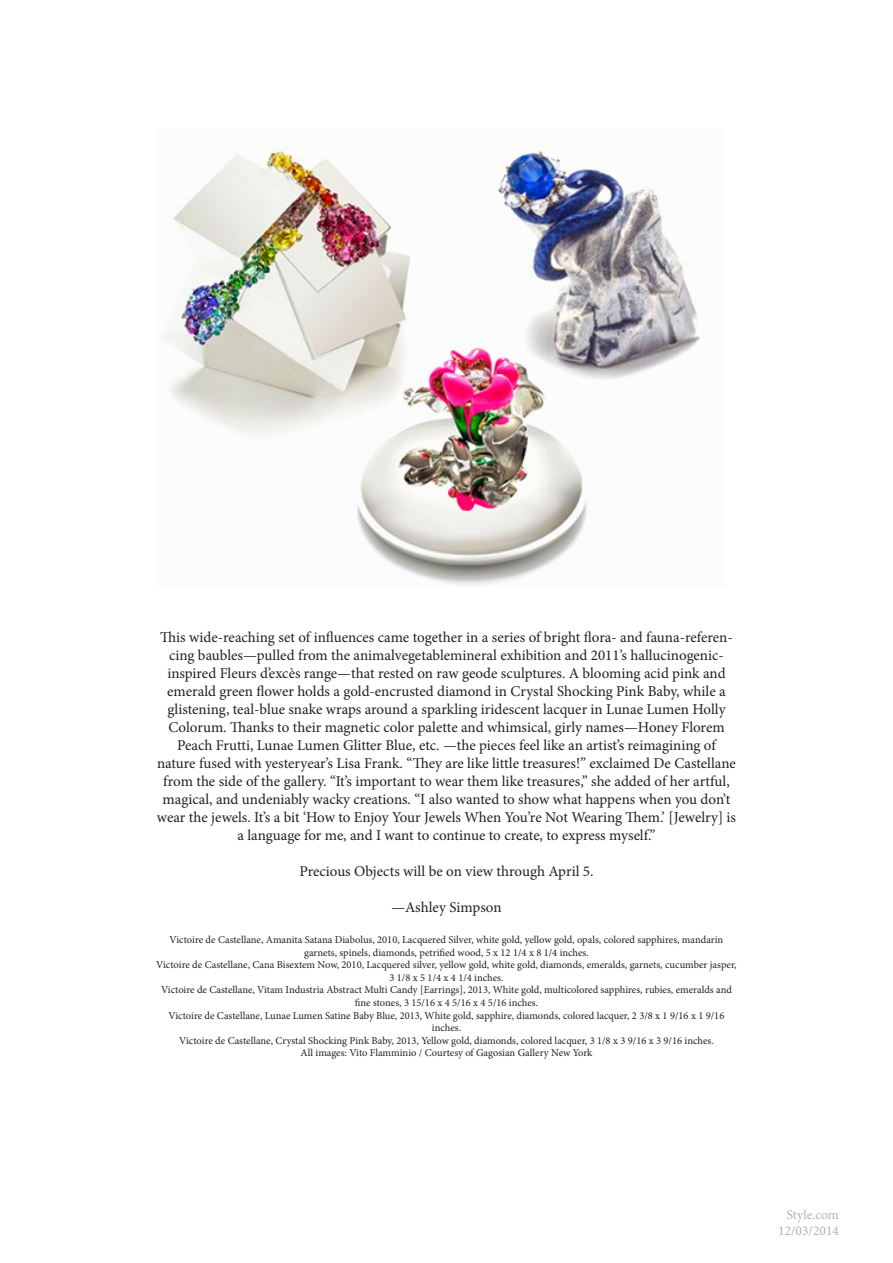
<style>
.page{position:relative;width:893px;height:1263px;background:#fff}
.page>*{position:absolute;margin:0;border:0;box-sizing:border-box;transform-origin:0 0}
.t1{font:15px/18px "Minion Pro";color:#231f20;text-align:center}
.t2{font:13.5px "Minion Pro";color:#b2b3b7}
.t3{font:10.5px/12.6px "Minion Pro";color:#231f20;text-align:center}
</style>
<div class="page">
<img style="left:162px;top:147px;width:539px;height:439px">
<p class="t1" style="left:157px;top:629px;width:581px">This wide-reaching set of influences came together in a series of bright flora- and fauna-referen&shy;cing baubles—pulled from the animalvegetablemineral exhibition and 2011’s hallucinogenic&shy;inspired Fleurs d’excès range—that rested on raw geode sculptures. A blooming acid pink and emerald green flower holds a gold-encrusted diamond in Crystal Shocking Pink Baby, while a glistening, teal-blue snake wraps around a sparkling iridescent lacquer in Lunae Lumen Holly Colorum. Thanks to their magnetic color palette and whimsical, girly names—Honey Florem Peach Frutti, Lunae Lumen Glitter Blue, etc. —the pieces feel like an artist’s reimagining of nature fused with yesteryear’s Lisa Frank. “They are like little treasures!” exclaimed De Castellane from the side of the gallery. “It’s important to wear them like treasures,” she added of her artful, magical, and undeniably wacky creations. “I also wanted to show what happens when you don’t wear the jewels. It’s a bit ‘How to Enjoy Your Jewels When You’re Not Wearing Them.’ [Jewelry] is a language for me, and I want to continue to create, to express myself.”</p>
<p class="t1" style="left:299px;top:863px;width:296px">Precious Objects will be on view through April 5.</p>
<p class="t1" style="left:391px;top:899px;width:112px">—Ashley Simpson</p>
<p class="t3" style="left:170px;top:933px;width:555px">Victoire de Castellane, Amanita Satana Diabolus, 2010, Lacquered Silver, white gold, yellow gold, opals, colored sapphires, mandarin garnets, spinels, diamonds, petrified wood, 5 x 12 1/4 x 8 1/4 inches.</p>
<p class="t3" style="left:156px;top:959px;width:582px">Victoire de Castellane, Cana Bisextem Now, 2010, Lacquered silver, yellow gold, white gold, diamonds, emeralds, garnets, cucumber jasper,<br>3 1/8 x 5 1/4 x 4 1/4 inches.</p>
<p class="t3" style="left:161px;top:984px;width:572px">Victoire de Castellane, Vitam Industria Abstract Multi Candy [Earrings], 2013, White gold, multicolored sapphires, rubies, emeralds and fine stones, 3 15/16 x 4 5/16 x 4 5/16 inches.</p>
<p class="t3" style="left:169px;top:1009px;width:557px">Victoire de Castellane, Lunae Lumen Satine Baby Blue, 2013, White gold, sapphire, diamonds, colored lacquer, 2 3/8 x 1 9/16 x 1 9/16 inches.</p>
<p class="t3" style="left:179px;top:1034px;width:536px">Victoire de Castellane, Crystal Shocking Pink Baby, 2013, Yellow gold, diamonds, colored lacquer, 3 1/8 x 3 9/16 x 3 9/16 inches.</p>
<p class="t3" style="left:300px;top:1047px;width:293px">All images: Vito Flamminio / Courtesy of Gagosian Gallery New York</p>
<p class="t2" style="left:787px;top:1205px;width:54px">Style.com</p>
<p class="t2" style="left:778px;top:1221px;width:62px">12/03/2014</p>
</div>
